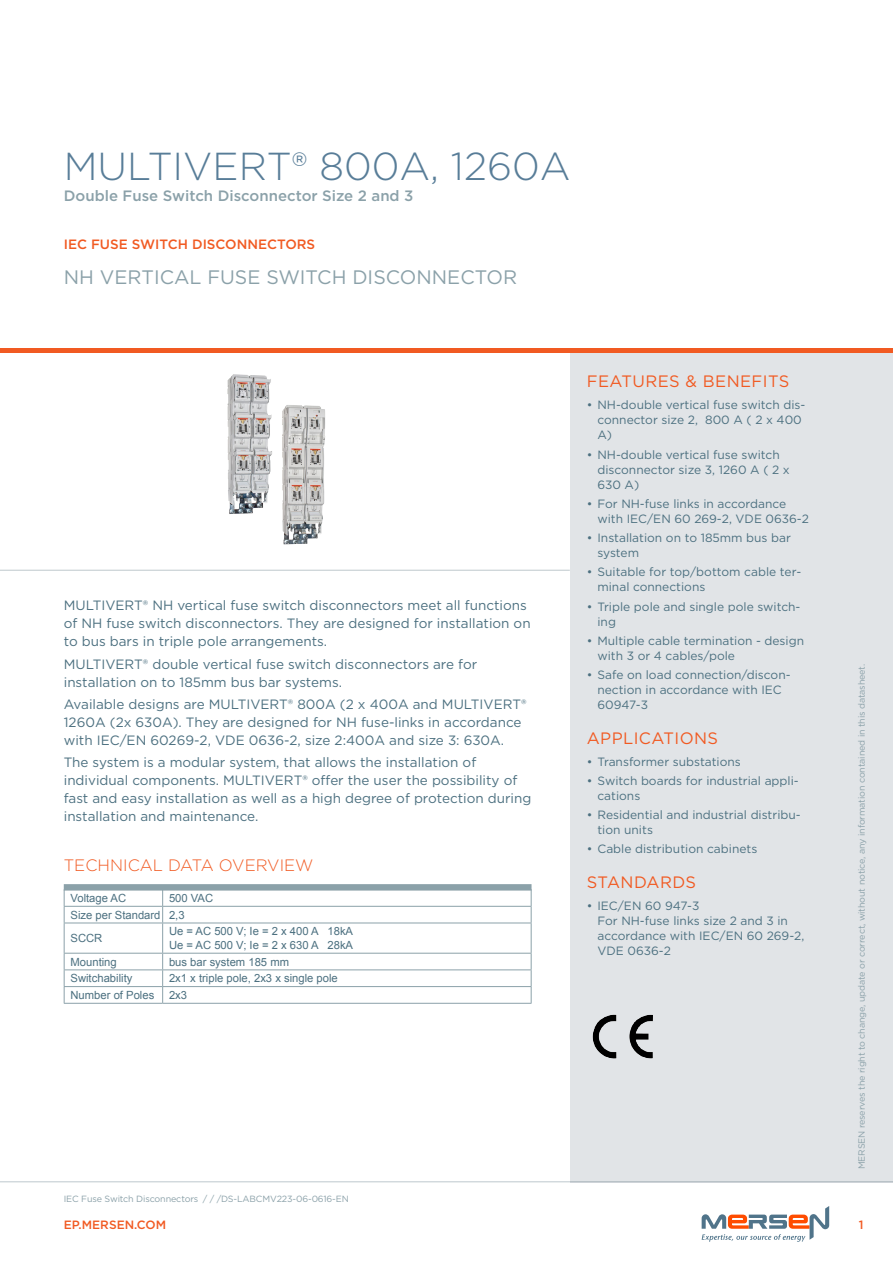
<style>
.page{position:relative;width:893px;height:1263px;background:#fff}
.page>*{position:absolute;margin:0;border:0;box-sizing:border-box;transform-origin:0 0}
.t1{font:300 39px "Gotham";color:#587d98}
.t2{font:19.5px "Gotham";color:#8ba1a9}
.t3{font:16.5px "Gotham";letter-spacing:.025em;color:#f15a22}
.t4{font:300 16.5px "Gotham";color:#f15a22}
.t5{font:500 15px "Gotham";color:#8ba1a9}
.t6{font:13.5px/18px "Gotham";color:#4c7080}
.t7{font:500 13.5px "Gotham";color:#f15a22}
.t8{font:12px/15px "Gotham";color:#4c7080}
.t9{font:500 12px "Gotham";color:#f15a22}
.t10{font:11.25px/16.6px "Arial";color:#4c7080}
.t11{font:9px "Gotham";letter-spacing:-.015em;color:#8ba1a9}
</style>
<div class="page">
<hr style="left:0;top:1181px;width:893px;height:1px;background:#bec8cd">
<div style="left:570px;top:353px;width:323px;height:829px;background:#e1e4e7"></div>
<hr style="left:0;top:349px;width:893px;height:4px;background:#f15a22">
<hr style="left:0;top:570px;width:570px;height:1px;background:#bec8cd">
<svg style="left:702px;top:1206px;width:127px;height:36px"></svg>
<div style="left:64px;top:884px;width:467px;height:6px;background:#8ba1a9"></div>
<hr style="left:64px;top:906px;width:99px;height:1px;background:#8ba1a9">
<svg style="left:64px;top:890px;width:1px;height:33px"></svg>
<hr style="left:163px;top:906px;width:368px;height:1px;background:#8ba1a9">
<svg style="left:162px;top:890px;width:1px;height:33px"></svg>
<svg style="left:531px;top:890px;width:1px;height:33px"></svg>
<hr style="left:64px;top:923px;width:99px;height:1px;background:#8ba1a9">
<hr style="left:64px;top:923px;width:1px;height:30px;background:#8ba1a9">
<hr style="left:163px;top:923px;width:368px;height:1px;background:#8ba1a9">
<hr style="left:162px;top:923px;width:1px;height:30px;background:#8ba1a9">
<hr style="left:531px;top:923px;width:1px;height:30px;background:#8ba1a9">
<hr style="left:64px;top:953px;width:99px;height:1px;background:#8ba1a9">
<hr style="left:163px;top:953px;width:368px;height:1px;background:#8ba1a9">
<hr style="left:64px;top:969px;width:99px;height:1px;background:#8ba1a9">
<hr style="left:163px;top:969px;width:368px;height:1px;background:#8ba1a9">
<hr style="left:64px;top:986px;width:99px;height:1px;background:#8ba1a9">
<svg style="left:64px;top:953px;width:1px;height:50px"></svg>
<hr style="left:64px;top:1003px;width:99px;height:1px;background:#8ba1a9">
<hr style="left:163px;top:986px;width:368px;height:1px;background:#8ba1a9">
<svg style="left:162px;top:953px;width:1px;height:50px"></svg>
<svg style="left:531px;top:953px;width:1px;height:50px"></svg>
<hr style="left:163px;top:1003px;width:368px;height:1px;background:#8ba1a9">
<img style="left:227px;top:374px;width:61px;height:140px">
<img style="left:592px;top:1014px;width:61px;height:45px">
<h1 class="t1" style="left:64px;top:142px;width:508px">MULTIVERT® 800A, 1260A</h1>
<p class="t5" style="left:64px;top:186px;width:351px">Double Fuse Switch Disconnector Size 2 and 3</p>
<p class="t7" style="left:64px;top:235px;width:253px">IEC FUSE SWITCH DISCONNECTORS</p>
<h2 class="t2" style="left:64px;top:264px;width:455px">NH VERTICAL FUSE SWITCH DISCONNECTOR</h2>
<p class="t6" style="left:64px;top:596px;width:468px">MULTIVERT® NH vertical fuse switch disconnectors meet all functions of NH fuse switch disconnectors. They are designed for installation on to bus bars in triple pole arrangements.</p>
<p class="t6" style="left:64px;top:655px;width:415px">MULTIVERT® double vertical fuse switch disconnectors are for installation on to 185mm bus bar systems.</p>
<p class="t6" style="left:64px;top:695px;width:464px">Available designs are MULTIVERT® 800A (2 x 400A and MULTIVERT®<br>1260A (2x 630A). They are designed for NH fuse-links in accordance with IEC/EN 60269-2, VDE 0636-2, size 2:400A and size 3: 630A.</p>
<p class="t6" style="left:64px;top:753px;width:469px">The system is a modular system, that allows the installation of individual components. MULTIVERT® offer the user the possibility of fast and easy installation as well as a high degree of protection during installation and maintenance.</p>
<h3 class="t4" style="left:64px;top:854px;width:251px">TECHNICAL DATA OVERVIEW</h3>
<p class="t10" style="left:71px;top:890px;width:57px">Voltage AC</p>
<p class="t10" style="left:71px;top:890px;width:144px;text-indent:99px">500 VAC<br>Size per Standard 2,3</p>
<p class="t10" style="left:71px;top:930px;width:33px">SCCR</p>
<p class="t10" style="left:169px;top:925px;width:186px;line-height:13.5px">Ue = AC 500 V; Ie = 2 x 400 A 18kA<br>Ue = AC 500 V; Ie = 2 x 630 A 28kA</p>
<p class="t10" style="left:71px;top:953px;width:48px">Mounting</p>
<p class="t10" style="left:169px;top:953px;width:122px">bus bar system 185 mm</p>
<p class="t10" style="left:71px;top:970px;width:63px">Switchability</p>
<p class="t10" style="left:169px;top:970px;width:170px">2x1 x triple pole, 2x3 x single pole</p>
<p class="t10" style="left:71px;top:987px;width:85px">Number of Poles</p>
<p class="t10" style="left:169px;top:987px;width:20px">2x3</p>
<h3 class="t3" style="left:587px;top:371px;width:204px">FEATURES &amp; BENEFITS</h3>
<p class="t8" style="left:597px;top:397px;width:209px;text-indent:-11px">• NH-double vertical fuse switch dis&shy;connector size 2, 800 A ( 2 x 400<br>A)</p>
<p class="t8" style="left:597px;top:447px;width:194px;text-indent:-11px">• NH-double vertical fuse switch disconnector size 3, 1260 A ( 2 x<br>630 A)</p>
<p class="t8" style="left:597px;top:496px;width:213px;text-indent:-11px">• For NH-fuse links in accordance with IEC/EN 60 269-2, VDE 0636-2</p>
<p class="t8" style="left:597px;top:530px;width:195px;text-indent:-11px">• Installation on to 185mm bus bar system</p>
<p class="t8" style="left:597px;top:564px;width:205px;text-indent:-11px">• Suitable for top/bottom cable ter&shy;minal connections</p>
<p class="t8" style="left:597px;top:599px;width:205px;text-indent:-11px">• Triple pole and single pole switch&shy;ing</p>
<p class="t8" style="left:597px;top:633px;width:208px;text-indent:-11px">• Multiple cable termination - design with 3 or 4 cables/pole</p>
<p class="t8" style="left:597px;top:667px;width:195px;text-indent:-11px">• Safe on load connection/discon&shy;nection in accordance with IEC<br>60947-3</p>
<h3 class="t3" style="left:587px;top:727px;width:133px">APPLICATIONS</h3>
<p class="t8" style="left:587px;top:753px;width:156px">• Transformer substations</p>
<p class="t8" style="left:597px;top:773px;width:203px;text-indent:-11px">• Switch boards for industrial appli&shy;cations</p>
<p class="t8" style="left:597px;top:807px;width:205px;text-indent:-11px">• Residential and industrial distribu&shy;tion units</p>
<p class="t8" style="left:587px;top:841px;width:172px">• Cable distribution cabinets</p>
<h3 class="t3" style="left:587px;top:871px;width:111px">STANDARDS</h3>
<p class="t8" style="left:597px;top:898px;width:208px;text-indent:-11px">• IEC/EN 60 947-3<br>For NH-fuse links size 2 and 3 in accordance with IEC/EN 60 269-2,<br>VDE 0636-2</p>
<p class="t11" style="left:856px;top:1169px;width:507px;rotate:-90deg">MERSEN reserves the right to change, update or correct, without notice, any information contained in this datasheet.</p>
<p class="t11" style="left:64px;top:1193px;width:287px">IEC Fuse Switch Disconnectors / / /DS-LABCMV223-06-0616-EN</p>
<p class="t9" style="left:64px;top:1217px;width:104px">EP.MERSEN.COM</p>
<p class="t9" style="left:859px;top:1217px;width:6px">1</p>
</div>
